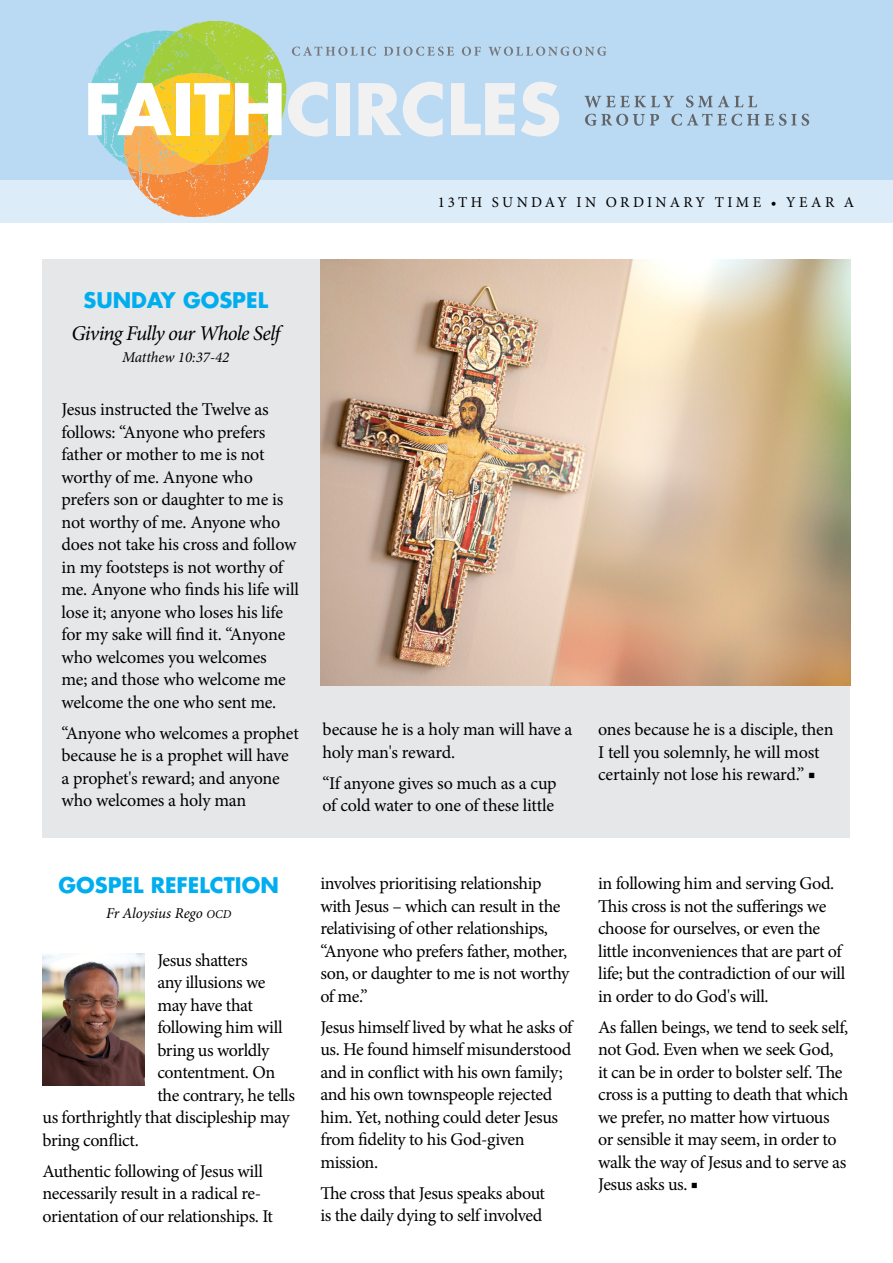
<style>
.page{position:relative;width:893px;height:1263px;background:#fff}
.page>*{position:absolute;margin:0;border:0;box-sizing:border-box;transform-origin:0 0}
.t1{font:700 69px "Futura Std";color:#f1f1f2}
.SECTION_HEADINGS{font:700 21px "Futura Std";color:#00aeef}
.GOSPEL_TITLE{font:italic 21px "Minion Pro";letter-spacing:-.04em;color:#000}
.BODY__Regular{font:18px/22.5px "Minion Pro";letter-spacing:-.02em;color:#000}
.GOSPEL_REFERENCE{font:italic 15px "Minion Pro";letter-spacing:-.005em;color:#000}
.week{font:15px "Minion Pro";letter-spacing:.225em;color:#000}
.s1{color:#fff}
.s2{font-size:12px}
</style>
<div class="page">
<div style="left:0;top:0;width:893px;height:180px;background:#badaf3"></div>
<div style="left:0;top:180px;width:893px;height:43px;background:#dcecf9"></div>
<svg style="left:89px;top:20px;width:720px;height:197px"></svg>
<div style="left:43px;top:259px;width:807px;height:579px;background:#e6e7e8"></div>
<img style="left:43px;top:954px;width:102px;height:131px">
<img style="left:320px;top:259px;width:530px;height:427px">
<h1 class="t1" style="left:84px;top:63px;width:479px"><span class="s1">FAITH</span>CIRCLES</h1>
<p class="SECTION_HEADINGS" style="left:83px;top:286px;width:186px">SUNDAY GOSPEL</p>
<p class="GOSPEL_TITLE" style="left:71px;top:319px;width:210px">Giving Fully our Whole Self</p>
<p class="GOSPEL_REFERENCE" style="left:122px;top:347px;width:109px">Matthew 10:37-42</p>
<p class="week" style="left:438px;top:192px;width:418px">13TH SUNDAY IN ORDINARY TIME • YEAR A</p>
<p class="BODY__Regular" style="left:61px;top:398px;width:239px">Jesus instructed the Twelve as follows: “Anyone who prefers father or mother to me is not worthy of me. Anyone who prefers son or daughter to me is not worthy of me. Anyone who does not take his cross and follow in my footsteps is not worthy of me. Anyone who finds his life will lose it; anyone who loses his life for my sake will find it. “Anyone who welcomes you welcomes<br>me; and those who welcome me welcome the one who sent me.</p>
<p class="BODY__Regular" style="left:61px;top:722px;width:239px">“Anyone who welcomes a prophet because he is a prophet will have a prophet's reward; and anyone who welcomes a holy man</p>
<p class="BODY__Regular" style="left:323px;top:718px;width:251px">because he is a holy man will have a holy man's reward.</p>
<p class="BODY__Regular" style="left:323px;top:772px;width:236px">“If anyone gives so much as a cup of cold water to one of these little</p>
<p class="BODY__Regular" style="left:598px;top:718px;width:237px">ones because he is a disciple, then<br>I tell you solemnly, he will most certainly not lose his reward.” ■</p>
<p class="SECTION_HEADINGS" style="left:58px;top:871px;width:222px">GOSPEL REFELCTION</p>
<p class="GOSPEL_REFERENCE" style="left:106px;top:903px;width:127px">Fr Aloysius Rego <span class="s2">OCD</span></p>
<p class="BODY__Regular" style="left:157px;top:949px;width:92px">Jesus shatters</p>
<p class="BODY__Regular" style="left:157px;top:971px;width:110px">any illusions we</p>
<p class="BODY__Regular" style="left:157px;top:994px;width:97px">may have that</p>
<p class="BODY__Regular" style="left:157px;top:1016px;width:127px">following him will</p>
<p class="BODY__Regular" style="left:157px;top:1039px;width:114px">bring us worldly</p>
<p class="BODY__Regular" style="left:157px;top:1061px;width:119px">contentment. On</p>
<p class="BODY__Regular" style="left:157px;top:1084px;width:139px">the contrary, he tells</p>
<p class="BODY__Regular" style="left:43px;top:1106px;width:249px">us forthrightly that discipleship may</p>
<p class="BODY__Regular" style="left:43px;top:1129px;width:98px">bring conflict.</p>
<p class="BODY__Regular" style="left:43px;top:1160px;width:232px">Authentic following of Jesus will necessarily result in a radical re&shy;orientation of our relationships. It</p>
<p class="BODY__Regular" style="left:320px;top:872px;width:251px">involves prioritising relationship with Jesus – which can result in the relativising of other relationships, “Anyone who prefers father, mother, son, or daughter to me is not worthy of me.”</p>
<p class="BODY__Regular" style="left:320px;top:1016px;width:254px">Jesus himself lived by what he asks of us. He found himself misunderstood and in conflict with his own family; and his own townspeople rejected him. Yet, nothing could deter Jesus from fidelity to his God-given mission.</p>
<p class="BODY__Regular" style="left:320px;top:1182px;width:226px">The cross that Jesus speaks about is the daily dying to self involved</p>
<p class="BODY__Regular" style="left:598px;top:872px;width:249px">in following him and serving God.<br>This cross is not the sufferings we choose for ourselves, or even the little inconveniences that are part of life; but the contradiction of our will in order to do God's will.</p>
<p class="BODY__Regular" style="left:598px;top:1016px;width:252px">As fallen beings, we tend to seek self, not God. Even when we seek God,<br>it can be in order to bolster self. The cross is a putting to death that which we prefer, no matter how virtuous or sensible it may seem, in order to walk the way of Jesus and to serve as<br>Jesus asks us. ■</p>
</div>
